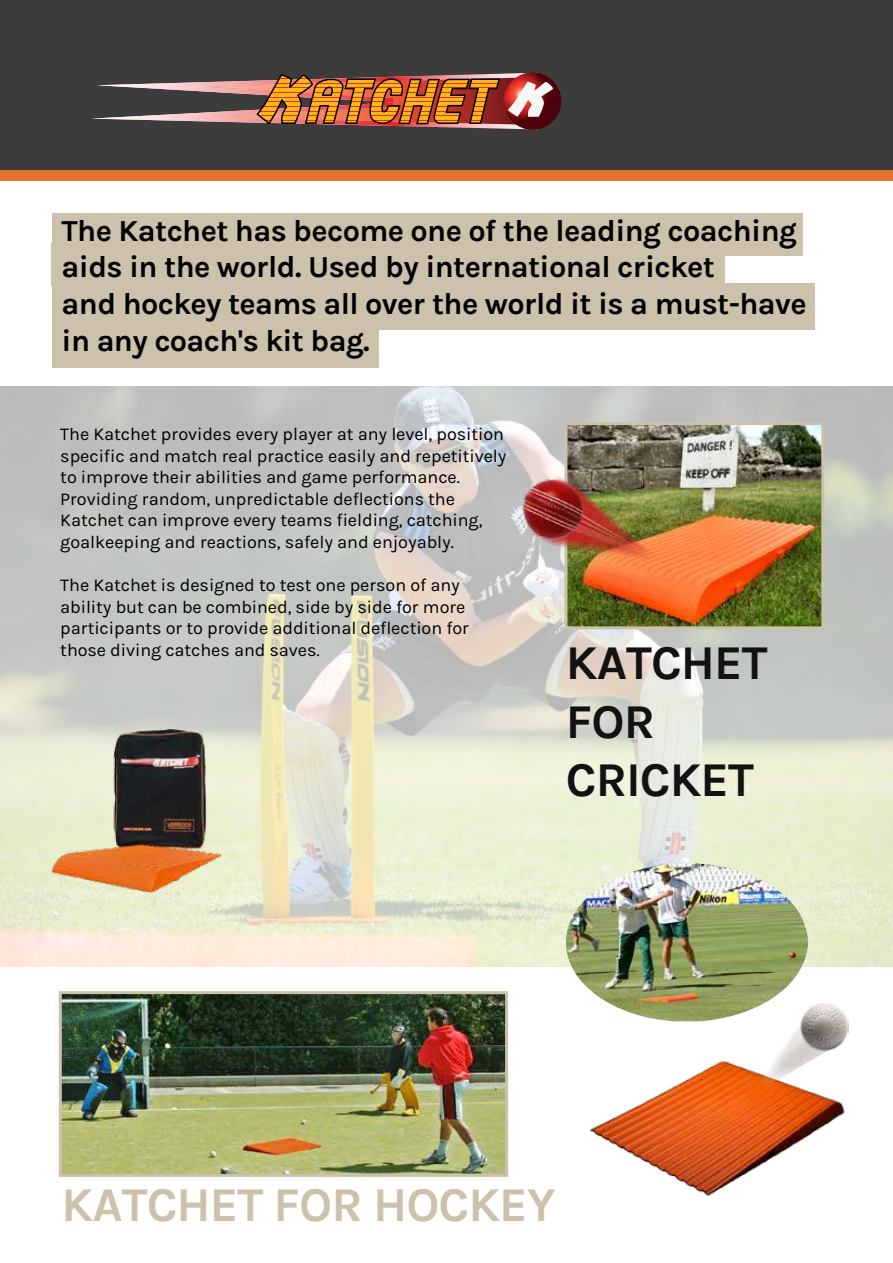
<style>
.page{position:relative;width:893px;height:1263px;background:#fff}
.page>*{position:absolute;margin:0;border:0;box-sizing:border-box;transform-origin:0 0}
.t1{font:700 48.6px/58.3px "Karla";letter-spacing:-.02em;color:#121212}
.t2{font:700 48.6px "Karla";letter-spacing:-.02em;color:#ccc1ab}
.t3{font:700 30.6px/36.8px "Karla";letter-spacing:-.02em;color:#000}
.t4{font:18px/21.6px "Karla";letter-spacing:-.005em;color:#000}
</style>
<div class="page">
<img style="left:0;top:386px;width:893px;height:580px">
<div style="left:52px;top:213px;width:751px;height:43px;background:#ccc1ab"></div>
<div style="left:52px;top:243px;width:673px;height:43px;background:#ccc1ab"></div>
<div style="left:52px;top:283px;width:762px;height:47px;background:#ccc1ab"></div>
<div style="left:52px;top:321px;width:326px;height:47px;background:#ccc1ab"></div>
<div style="left:0;top:0;width:893px;height:170px;background:#3c3c3c"></div>
<div style="left:0;top:170px;width:893px;height:11px;background:#e37230"></div>
<img style="left:63px;top:995px;width:441px;height:178px">
<div style="left:59px;top:991px;width:449px;height:186px;border:3px solid #ccc1ab"></div>
<img style="left:568px;top:426px;width:252px;height:199px">
<div style="left:564px;top:422px;width:260px;height:207px;border:3px solid #ccc1ab"></div>
<img style="left:522px;top:474px;width:132px;height:85px">
<img style="left:52px;top:729px;width:169px;height:163px">
<img style="left:589px;top:1003px;width:260px;height:193px">
<img style="left:92px;top:73px;width:464px;height:56px">
<img style="left:504px;top:72px;width:57px;height:58px;border-radius:29px">
<svg style="left:507px;top:81px;width:46px;height:36px;background:#ca8a8a"></svg>
<svg style="left:257px;top:74px;width:243px;height:50px;background:#b66528"></svg>
<img style="left:566px;top:863px;width:242px;height:158px">
<h2 class="t3" style="left:62px;top:212px;width:746px">The Katchet has become one of the leading coaching aids in the world. Used by international cricket<br>and hockey teams all over the world it is a must-have in any coach's kit bag.</h2>
<p class="t4" style="left:60px;top:423px;width:448px">The Katchet provides every player at any level, position specific and match real practice easily and repetitively to improve their abilities and game performance.<br>Providing random, unpredictable deflections the Katchet can improve every teams fielding, catching, goalkeeping and reactions, safely and enjoyably.</p>
<p class="t4" style="left:60px;top:574px;width:410px">The Katchet is designed to test one person of any ability but can be combined, side by side for more participants or to provide additional deflection for those diving catches and saves.</p>
<h1 class="t1" style="left:566px;top:634px;width:203px">KATCHET<br>FOR<br>CRICKET</h1>
<h1 class="t2" style="left:62px;top:1177px;width:496px">KATCHET FOR HOCKEY</h1>
</div>
